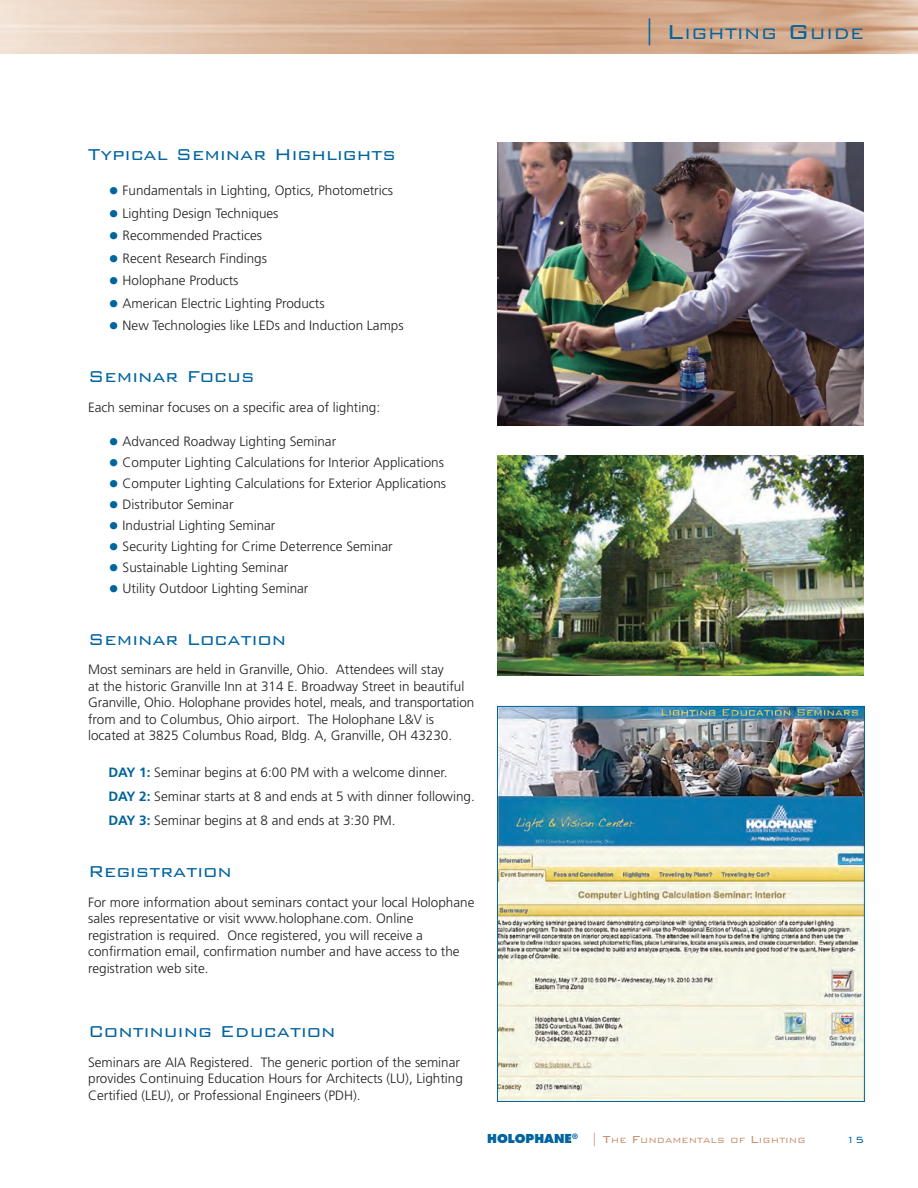
<style>
.page{position:relative;width:918px;height:1188px;background:#fff}
.page>*{position:absolute;margin:0;border:0;box-sizing:border-box;transform-origin:0 0}
.t1{font:300 21px "Bank Gothic";color:#00649e}
.t2{font:300 20.25px "Bank Gothic";color:#00649e}
.t3{font:300 13.5px/16.5px "Frutiger";color:#231f20}
.t4{font:300 12px "Bank Gothic";color:#00649e}
.t5{font:300 10.2px "Bank Gothic";color:#c48e6b}
.s1{font-size:27px}
.s2{font-size:21px;color:#00649e}
.s3{font-weight:700;color:#00649e}
.s4{font-family:"Futura Std";font-weight:800;font-size:12px;color:#00649e}
.s5{font-size:13.5px}
</style>
<div class="page">
<img style="left:0;top:0;width:918px;height:54px">
<img style="left:497px;top:143px;width:367px;height:282px">
<img style="left:497px;top:456px;width:367px;height:219px">
<img style="left:499px;top:708px;width:364px;height:392px">
<div style="left:497px;top:706px;width:368px;height:396px;border:1px solid #00649e"></div>
<h2 class="t2" style="left:643px;top:20px;width:223px"><span class="s1">| L</span>IGHTING <span class="s1">G</span>UIDE</h2>
<h1 class="t1" style="left:88px;top:140px;width:309px">Typical Seminar Highlights</h1>
<p class="t3" style="left:108px;top:183px;width:286px"><span class="s2">•</span> Fundamentals in Lighting, Optics, Photometrics</p>
<p class="t3" style="left:108px;top:206px;width:172px"><span class="s2">•</span> Lighting Design Techniques</p>
<p class="t3" style="left:108px;top:228px;width:155px"><span class="s2">•</span> Recommended Practices</p>
<p class="t3" style="left:108px;top:251px;width:160px"><span class="s2">•</span> Recent Research Findings</p>
<p class="t3" style="left:108px;top:273px;width:132px"><span class="s2">•</span> Holophane Products</p>
<p class="t3" style="left:108px;top:296px;width:218px"><span class="s2">•</span> American Electric Lighting Products</p>
<p class="t3" style="left:108px;top:318px;width:297px"><span class="s2">•</span> New Technologies like LEDs and Induction Lamps</p>
<h1 class="t1" style="left:88px;top:363px;width:168px">Seminar Focus</h1>
<p class="t3" style="left:88px;top:400px;width:293px">Each seminar focuses on a specific area of lighting:</p>
<p class="t3" style="left:108px;top:434px;width:229px"><span class="s2">•</span> Advanced Roadway Lighting Seminar</p>
<p class="t3" style="left:108px;top:455px;width:337px"><span class="s2">•</span> Computer Lighting Calculations for Interior Applications</p>
<p class="t3" style="left:108px;top:476px;width:339px"><span class="s2">•</span> Computer Lighting Calculations for Exterior Applications</p>
<p class="t3" style="left:108px;top:497px;width:127px"><span class="s2">•</span> Distributor Seminar</p>
<p class="t3" style="left:108px;top:518px;width:169px"><span class="s2">•</span> Industrial Lighting Seminar</p>
<p class="t3" style="left:108px;top:539px;width:286px"><span class="s2">•</span> Security Lighting for Crime Deterrence Seminar</p>
<p class="t3" style="left:108px;top:560px;width:181px"><span class="s2">•</span> Sustainable Lighting Seminar</p>
<p class="t3" style="left:108px;top:581px;width:202px"><span class="s2">•</span> Utility Outdoor Lighting Seminar</p>
<h1 class="t1" style="left:88px;top:625px;width:200px">Seminar Location</h1>
<p class="t3" style="left:88px;top:662px;width:388px">Most seminars are held in Granville, Ohio. Attendees will stay<br>at the historic Granville Inn at 314 E. Broadway Street in beautiful Granville, Ohio. Holophane provides hotel, meals, and transportation from and to Columbus, Ohio airport. The Holophane L&amp;V is located at 3825 Columbus Road, Bldg. A, Granville, OH 43230.</p>
<p class="t3" style="left:108px;top:761px;width:368px;line-height:24px"><span class="s3">DAY 1:</span> Seminar begins at 6:00 PM with a welcome dinner.<br><span class="s3">DAY 2:</span> Seminar starts at 8 and ends at 5 with dinner following.<br><span class="s3">DAY 3:</span> Seminar begins at 8 and ends at 3:30 PM.</p>
<h1 class="t1" style="left:88px;top:858px;width:145px">Registration</h1>
<p class="t3" style="left:88px;top:895px;width:388px">For more information about seminars contact your local Holophane sales representative or visit www.holophane.com. Online registration is required. Once registered, you will receive a confirmation email, confirmation number and have access to the registration web site.</p>
<h1 class="t1" style="left:88px;top:1018px;width:249px">Continuing Education</h1>
<p class="t3" style="left:88px;top:1055px;width:376px">Seminars are AIA Registered. The generic portion of the seminar provides Continuing Education Hours for Architects (LU), Lighting<br>Certified (LEU), or Professional Engineers (PDH).</p>
<p class="t5" style="left:487px;top:1134px;width:320px"><span class="s4">HOLOPHANE</span><sup>®</sup> <span class="s5">| T</span>HE <span class="s5">F</span>UNDAMENTALS OF <span class="s5">L</span>IGHTING</p>
<p class="t4" style="left:846px;top:1132px;width:19px">15</p>
</div>
